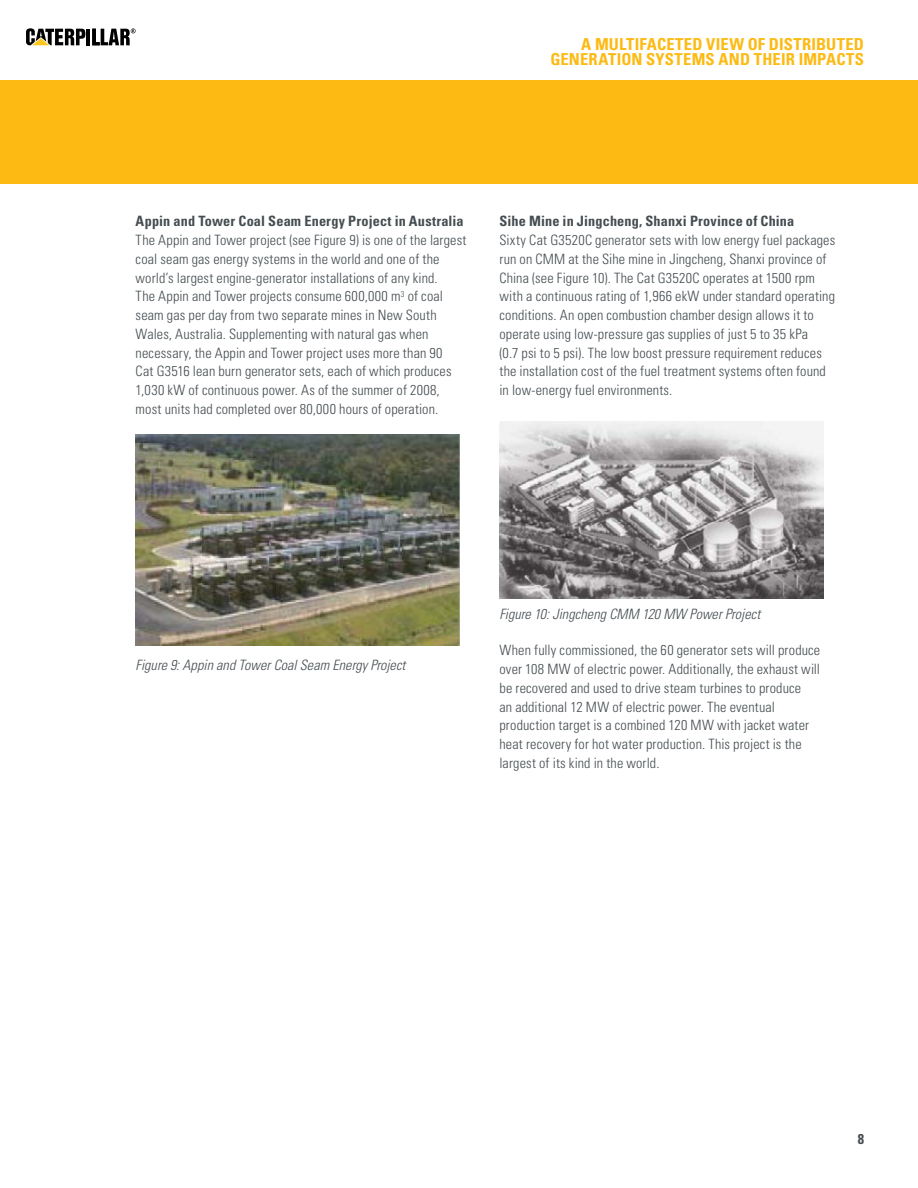
<style>
.page{position:relative;width:918px;height:1188px;background:#fff}
.page>*{position:absolute;margin:0;border:0;box-sizing:border-box;transform-origin:0 0}
.t1{font:700 condensed 16.5px/15px "Univers LT Std";letter-spacing:.01em;color:#fcba13;text-align:right}
.BULLETS{font:300 condensed 14.25px/18.8px "Univers LT Std";letter-spacing:.01em;color:#454d51}
.BULLETS-2{font:italic 300 condensed 14.25px "Univers LT Std";color:#454d51}
.t2{font:700 condensed 14.25px "Univers LT Std";color:#454d51}
.s1{font-weight:700}
</style>
<div class="page">
<hr style="left:87px;top:29px;width:3px;height:16px;background:#000">
<svg style="left:26px;top:28px;width:59px;height:17px"></svg>
<svg style="left:92px;top:28px;width:44px;height:17px"></svg>
<div style="left:0;top:81px;width:918px;height:103px;background:#fcba13"></div>
<img style="left:136px;top:435px;width:324px;height:210px">
<img style="left:500px;top:422px;width:324px;height:176px">
<p class="t1" style="left:550px;top:37px;width:315px">A MULTIFACETED VIEW OF DISTRIBUTED<br>GENERATION SYSTEMS AND THEIR IMPACTS</p>
<p class="BULLETS" style="left:136px;top:212px;width:332px"><span class="s1">Appin and Tower Coal Seam Energy Project in Australia </span>The Appin and Tower project (see Figure 9) is one of the largest coal seam gas energy systems in the world and one of the world’s largest engine-generator installations of any kind.<br>The Appin and Tower projects consume 600,000 m<sup>3</sup> of coal seam gas per day from two separate mines in New South Wales, Australia. Supplementing with natural gas when necessary, the Appin and Tower project uses more than 90<br>Cat G3516 lean burn generator sets, each of which produces 1,030 kW of continuous power. As of the summer of 2008, most units had completed over 80,000 hours of operation.</p>
<p class="BULLETS" style="left:500px;top:212px;width:337px"><span class="s1">Sihe Mine in Jingcheng, Shanxi Province of China<br></span>Sixty Cat G3520C generator sets with low energy fuel packages run on CMM at the Sihe mine in Jingcheng, Shanxi province of China (see Figure 10). The Cat G3520C operates at 1500 rpm with a continuous rating of 1,966 ekW under standard operating conditions. An open combustion chamber design allows it to operate using low-pressure gas supplies of just 5 to 35 kPa<br>(0.7 psi to 5 psi). The low boost pressure requirement reduces the installation cost of the fuel treatment systems often found in low-energy fuel environments.</p>
<p class="BULLETS-2" style="left:136px;top:657px;width:271px">Figure 9: Appin and Tower Coal Seam Energy Project</p>
<p class="BULLETS-2" style="left:500px;top:605px;width:262px">Figure 10: Jingcheng CMM 120 MW Power Project</p>
<p class="BULLETS" style="left:500px;top:641px;width:322px">When fully commissioned, the 60 generator sets will produce over 108 MW of electric power. Additionally, the exhaust will be recovered and used to drive steam turbines to produce<br>an additional 12 MW of electric power. The eventual production target is a combined 120 MW with jacket water heat recovery for hot water production. This project is the largest of its kind in the world.</p>
<p class="t2" style="left:858px;top:1130px;width:8px">8</p>
</div>
